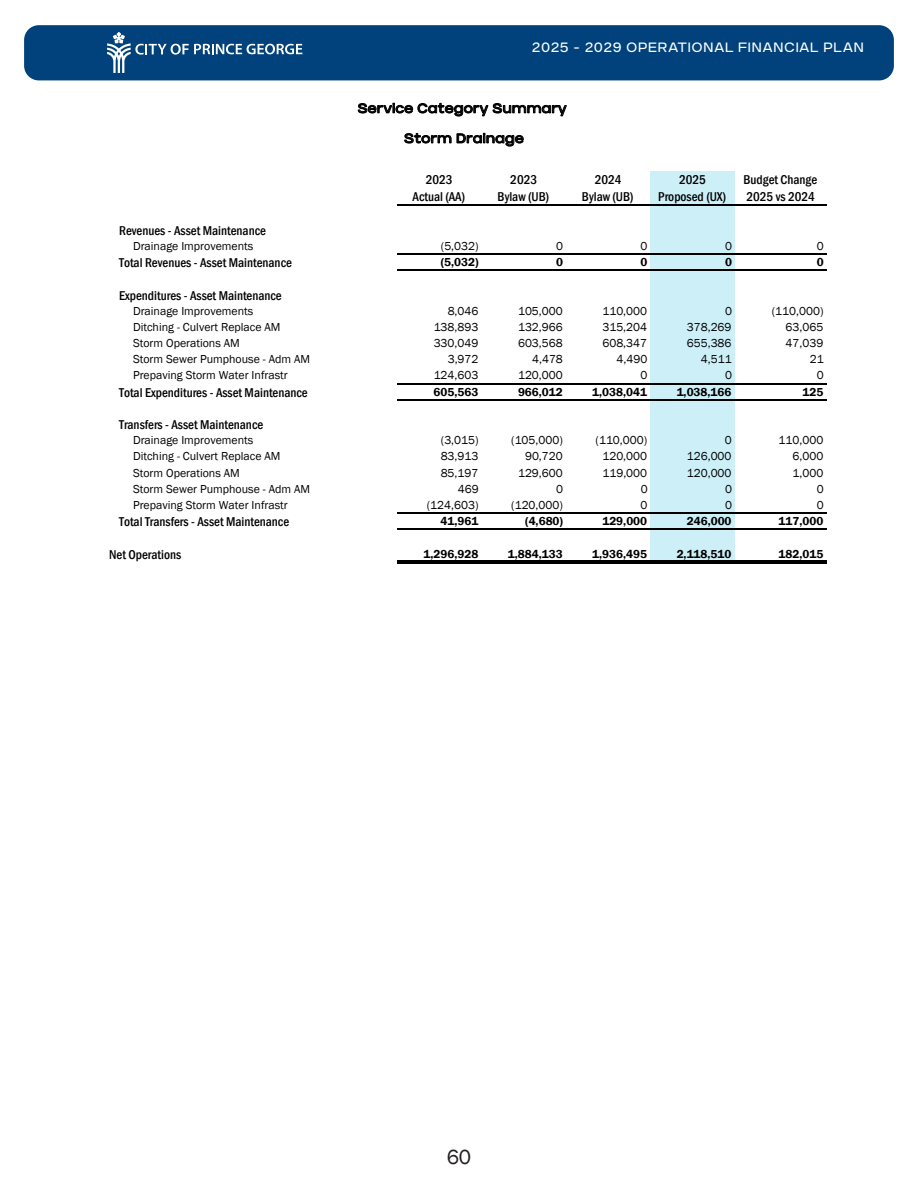
<style>
.page{position:relative;width:918px;height:1188px;background:#fff}
.page>*{position:absolute;margin:0;border:0;box-sizing:border-box;transform-origin:0 0}
.t1{font:21px "Franklin Gothic";color:#231f20}
.t2{font:300 13.5px "GRIFTER";letter-spacing:.015em;color:#fff}
.t3{font:500 condensed 13.2px/17.7px "Franklin Gothic";color:#000;text-align:center}
.t4{font:13.2px "GRIFTER";color:#000}
.t5{font:11.85px "Franklin Gothic";color:#000}
.t6{font:600 11.85px "Franklin Gothic";color:#000}
</style>
<div class="page">
<div style="left:650px;top:171px;width:85px;height:35px;background:#cceff8"></div>
<div style="left:650px;top:206px;width:85px;height:356px;background:#cceff8"></div>
<hr style="left:397px;top:205px;width:429px;height:1px;background:#000">
<hr style="left:397px;top:253px;width:429px;height:2px;background:#000">
<hr style="left:397px;top:270px;width:429px;height:1px;background:#000">
<hr style="left:397px;top:383px;width:429px;height:1px;background:#000">
<hr style="left:397px;top:399px;width:429px;height:1px;background:#000">
<hr style="left:397px;top:513px;width:429px;height:1px;background:#000">
<hr style="left:397px;top:529px;width:429px;height:1px;background:#000">
<hr style="left:397px;top:560px;width:429px;height:1px;background:#000">
<hr style="left:397px;top:562px;width:429px;height:2px;background:#000">
<div style="left:24px;top:25px;width:870px;height:55px;background:#01427c;border-radius:15px"></div>
<svg style="left:107px;top:32px;width:195px;height:41px"></svg>
<p class="t2" style="left:532px;top:39px;width:334px">2025 - 2029 OPERATIONAL FINANCIAL PLAN</p>
<p class="t4" style="left:357px;top:100px;width:211px">Service Category Summary</p>
<p class="t4" style="left:404px;top:130px;width:121px">Storm Drainage</p>
<p class="t3" style="left:413px;top:170px;width:54px">2023<br>Actual (AA)</p>
<p class="t3" style="left:498px;top:170px;width:53px">2023<br>Bylaw (UB)</p>
<p class="t3" style="left:582px;top:170px;width:53px">2024<br>Bylaw (UB)</p>
<p class="t3" style="left:658px;top:170px;width:69px">2025<br>Proposed (UX)</p>
<p class="t3" style="left:743px;top:170px;width:75px;text-align:left">Budget Change<br>2025 vs 2024</p>
<p class="t3" style="left:119px;top:221px;width:148px">Revenues - Asset Maintenance</p>
<p class="t5" style="left:133px;top:239px;width:122px">Drainage Improvements</p>
<p class="t5" style="left:441px;top:239px;width:39px">(5,032)</p>
<p class="t5" style="left:556px;top:239px;width:8px">0</p>
<p class="t5" style="left:641px;top:239px;width:8px">0</p>
<p class="t5" style="left:725px;top:239px;width:8px">0</p>
<p class="t5" style="left:817px;top:239px;width:8px">0</p>
<p class="t3" style="left:119px;top:254px;width:174px">Total Revenues - Asset Maintenance</p>
<p class="t6" style="left:441px;top:255px;width:39px">(5,032)</p>
<p class="t6" style="left:556px;top:255px;width:8px">0</p>
<p class="t6" style="left:641px;top:255px;width:8px">0</p>
<p class="t6" style="left:725px;top:255px;width:8px">0</p>
<p class="t6" style="left:817px;top:255px;width:8px">0</p>
<p class="t3" style="left:119px;top:286px;width:164px">Expenditures - Asset Maintenance</p>
<p class="t5" style="left:133px;top:303px;width:122px">Drainage Improvements</p>
<p class="t5" style="left:448px;top:303px;width:32px">8,046</p>
<p class="t5" style="left:518px;top:303px;width:46px">105,000</p>
<p class="t5" style="left:602px;top:303px;width:46px">110,000</p>
<p class="t5" style="left:725px;top:303px;width:8px">0</p>
<p class="t5" style="left:772px;top:303px;width:53px">(110,000)</p>
<p class="t5" style="left:133px;top:320px;width:149px">Ditching - Culvert Replace AM</p>
<p class="t5" style="left:434px;top:320px;width:46px">138,893</p>
<p class="t5" style="left:518px;top:320px;width:46px">132,966</p>
<p class="t5" style="left:602px;top:320px;width:46px">315,204</p>
<p class="t5" style="left:687px;top:320px;width:46px">378,269</p>
<p class="t5" style="left:786px;top:320px;width:39px">63,065</p>
<p class="t5" style="left:133px;top:336px;width:108px">Storm Operations AM</p>
<p class="t5" style="left:434px;top:336px;width:46px">330,049</p>
<p class="t5" style="left:518px;top:336px;width:46px">603,568</p>
<p class="t5" style="left:602px;top:336px;width:46px">608,347</p>
<p class="t5" style="left:687px;top:336px;width:46px">655,386</p>
<p class="t5" style="left:786px;top:336px;width:39px">47,039</p>
<p class="t5" style="left:133px;top:352px;width:179px">Storm Sewer Pumphouse - Adm AM</p>
<p class="t5" style="left:448px;top:352px;width:32px">3,972</p>
<p class="t5" style="left:532px;top:352px;width:32px">4,478</p>
<p class="t5" style="left:617px;top:352px;width:32px">4,490</p>
<p class="t5" style="left:701px;top:352px;width:32px">4,511</p>
<p class="t5" style="left:810px;top:352px;width:15px">21</p>
<p class="t5" style="left:133px;top:368px;width:156px">Prepaving Storm Water Infrastr</p>
<p class="t5" style="left:434px;top:368px;width:46px">124,603</p>
<p class="t5" style="left:518px;top:368px;width:46px">120,000</p>
<p class="t5" style="left:641px;top:368px;width:8px">0</p>
<p class="t5" style="left:725px;top:368px;width:8px">0</p>
<p class="t5" style="left:817px;top:368px;width:8px">0</p>
<p class="t3" style="left:119px;top:383px;width:190px">Total Expenditures - Asset Maintenance</p>
<p class="t6" style="left:434px;top:384px;width:46px">605,563</p>
<p class="t6" style="left:518px;top:384px;width:46px">966,012</p>
<p class="t6" style="left:592px;top:384px;width:56px">1,038,041</p>
<p class="t6" style="left:677px;top:384px;width:56px">1,038,166</p>
<p class="t6" style="left:803px;top:384px;width:22px">125</p>
<p class="t3" style="left:119px;top:416px;width:146px">Transfers - Asset Maintenance</p>
<p class="t5" style="left:133px;top:433px;width:122px">Drainage Improvements</p>
<p class="t5" style="left:441px;top:433px;width:39px">(3,015)</p>
<p class="t5" style="left:511px;top:433px;width:53px">(105,000)</p>
<p class="t5" style="left:596px;top:433px;width:53px">(110,000)</p>
<p class="t5" style="left:725px;top:433px;width:8px">0</p>
<p class="t5" style="left:779px;top:433px;width:46px">110,000</p>
<p class="t5" style="left:133px;top:449px;width:149px">Ditching - Culvert Replace AM</p>
<p class="t5" style="left:441px;top:449px;width:39px">83,913</p>
<p class="t5" style="left:525px;top:449px;width:39px">90,720</p>
<p class="t5" style="left:602px;top:449px;width:46px">120,000</p>
<p class="t5" style="left:687px;top:449px;width:46px">126,000</p>
<p class="t5" style="left:793px;top:449px;width:32px">6,000</p>
<p class="t5" style="left:133px;top:465px;width:108px">Storm Operations AM</p>
<p class="t5" style="left:441px;top:465px;width:39px">85,197</p>
<p class="t5" style="left:518px;top:465px;width:46px">129,600</p>
<p class="t5" style="left:602px;top:465px;width:46px">119,000</p>
<p class="t5" style="left:687px;top:465px;width:46px">120,000</p>
<p class="t5" style="left:793px;top:465px;width:32px">1,000</p>
<p class="t5" style="left:133px;top:482px;width:179px">Storm Sewer Pumphouse - Adm AM</p>
<p class="t5" style="left:458px;top:482px;width:22px">469</p>
<p class="t5" style="left:556px;top:482px;width:8px">0</p>
<p class="t5" style="left:641px;top:482px;width:8px">0</p>
<p class="t5" style="left:725px;top:482px;width:8px">0</p>
<p class="t5" style="left:817px;top:482px;width:8px">0</p>
<p class="t5" style="left:133px;top:498px;width:156px">Prepaving Storm Water Infrastr</p>
<p class="t5" style="left:427px;top:498px;width:53px">(124,603)</p>
<p class="t5" style="left:511px;top:498px;width:53px">(120,000)</p>
<p class="t5" style="left:641px;top:498px;width:8px">0</p>
<p class="t5" style="left:725px;top:498px;width:8px">0</p>
<p class="t5" style="left:817px;top:498px;width:8px">0</p>
<p class="t3" style="left:119px;top:513px;width:172px">Total Transfers - Asset Maintenance</p>
<p class="t6" style="left:441px;top:514px;width:39px">41,961</p>
<p class="t6" style="left:525px;top:514px;width:39px">(4,680)</p>
<p class="t6" style="left:602px;top:514px;width:46px">129,000</p>
<p class="t6" style="left:687px;top:514px;width:46px">246,000</p>
<p class="t6" style="left:779px;top:514px;width:46px">117,000</p>
<p class="t3" style="left:109px;top:545px;width:74px">Net Operations</p>
<p class="t6" style="left:424px;top:546px;width:56px">1,296,928</p>
<p class="t6" style="left:508px;top:546px;width:56px">1,884,133</p>
<p class="t6" style="left:592px;top:546px;width:56px">1,936,495</p>
<p class="t6" style="left:677px;top:546px;width:56px">2,118,510</p>
<p class="t6" style="left:779px;top:546px;width:46px">182,015</p>
<h1 class="t1" style="left:447px;top:1144px;width:26px">60</h1>
</div>
